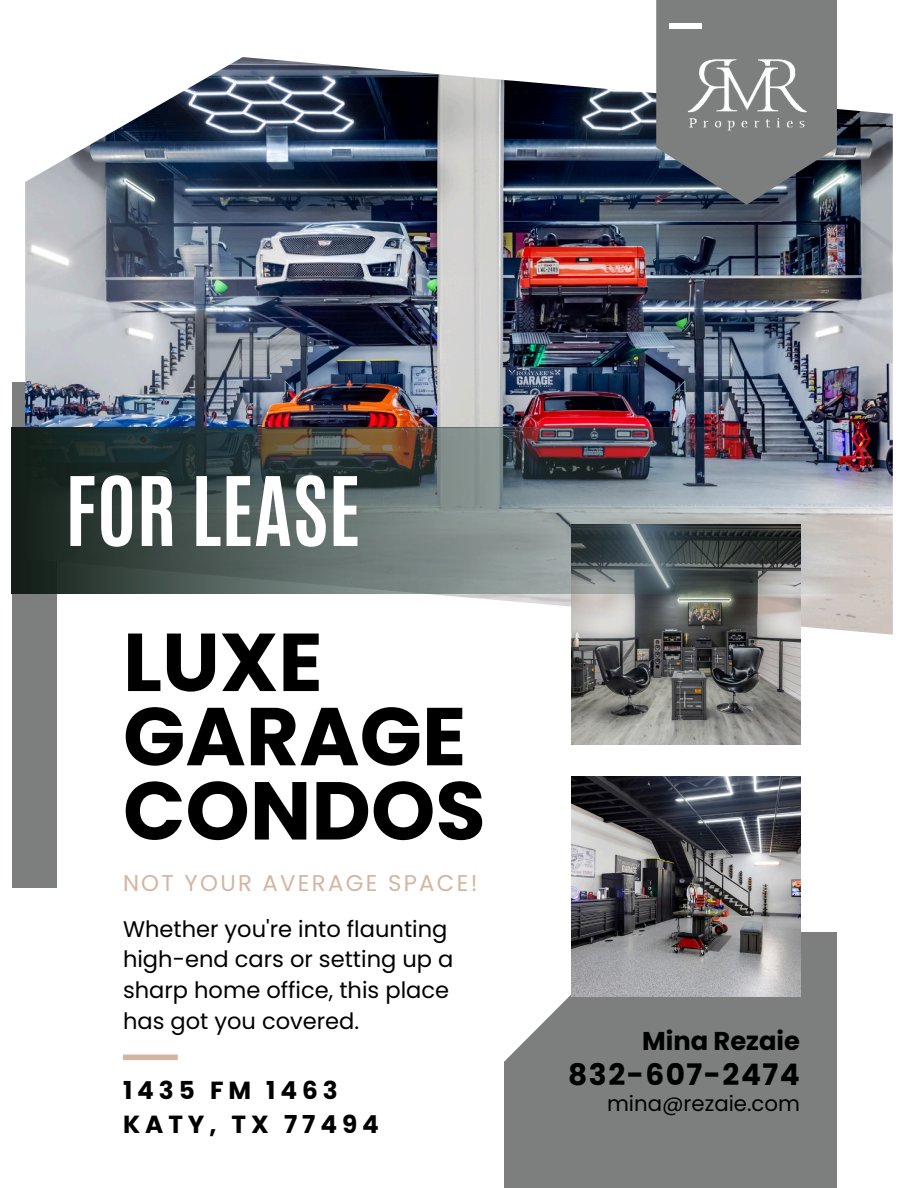
<style>
.page{position:relative;width:918px;height:1188px;background:#fff}
.page>*{position:absolute;margin:0;border:0;box-sizing:border-box;transform-origin:0 0}
.t1{font:700 81.9px/74.2px "Poppins";color:#000}
.t2{font:700 81.3px "Antonio";color:#fff}
.t3{font:700 29.7px "Poppins";letter-spacing:.05em;color:#000}
.t4{font:700 25.8px "Poppins";color:#000}
.t5{font:700 24.75px/33.8px "Poppins";letter-spacing:.2em;color:#000}
.t6{font:22.8px "Poppins";letter-spacing:.1em;color:#d4b6a0}
.t7{font:22.5px/30.8px "Poppins";color:#000}
.t8{font:21.3px "Poppins";color:#000}
</style>
<div class="page">
<div style="left:12px;top:382px;width:45px;height:506px;background:#7d7f7e"></div>
<img style="left:25px;top:69px;width:868px;height:566px">
<svg style="left:656px;top:0;width:181px;height:205px;background:#6c7175"></svg>
<img style="left:572px;top:594px;width:228px;height:151px">
<div style="left:504px;top:932px;width:333px;height:256px;background:#7d7f7e"></div>
<svg style="left:504px;top:895px;width:68px;height:167px"></svg>
<svg style="left:25px;top:57px;width:360px;height:133px"></svg>
<img style="left:572px;top:776px;width:228px;height:221px">
<div style="left:123px;top:1055px;width:55px;height:5px;background:#d4b6a0"></div>
<div style="left:669px;top:23px;width:33px;height:6px;background:#fff"></div>
<img style="left:677px;top:38px;width:140px;height:107px">
<img style="left:12px;top:428px;width:865px;height:166px">
<h3 class="t2" style="left:65px;top:453px;width:297px">FOR LEASE</h3>
<p class="t1" style="left:123px;top:625px;width:364px">LUXE<br>GARAGE<br>CONDOS</p>
<h1 class="t6" style="left:123px;top:867px;width:356px">NOT YOUR AVERAGE SPACE!</h1>
<h5 class="t7" style="left:123px;top:913px;width:332px">Whether you're into flaunting high-end cars or setting up a sharp home office, this place has got you covered.</h5>
<h2 class="t5" style="left:123px;top:1073px;width:257px">1435 FM 1463<br>KATY, TX 77494</h2>
<p class="t4" style="left:642px;top:1023px;width:159px">Mina Rezaie</p>
<h4 class="t3" style="left:568px;top:1054px;width:233px">832-607-2474</h4>
<p class="t8" style="left:607px;top:1089px;width:194px">mina@rezaie.com</p>
</div>
